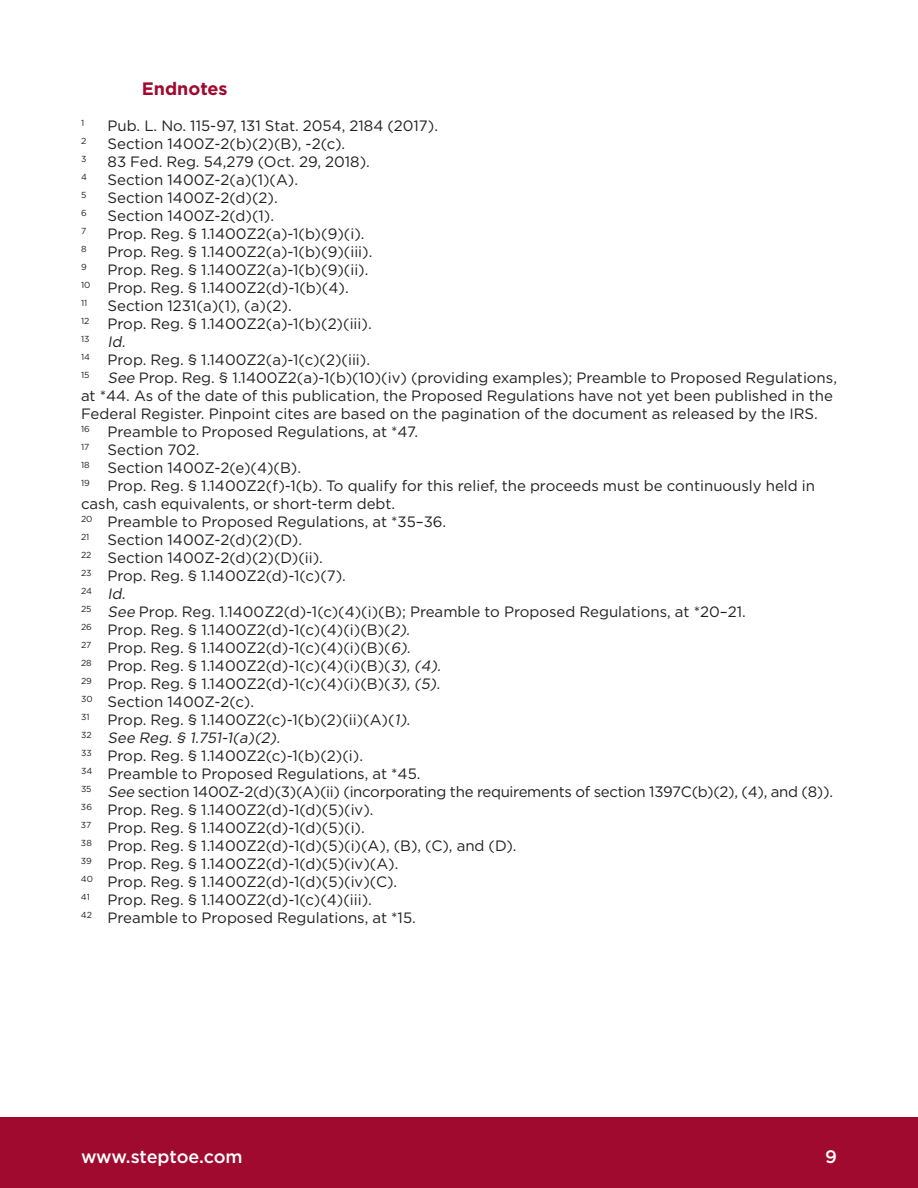
<style>
.page{position:relative;width:918px;height:1188px;background:#fff}
.page>*{position:absolute;margin:0;border:0;box-sizing:border-box;transform-origin:0 0}
.t1{font:500 18px "Gotham";letter-spacing:-.01em;color:#fff}
.Heading_2{font:700 18px "Gotham";color:#a00a2f}
.t2{font:15px/18px "Gotham";color:#231f20}
.t3{font:15px "Gotham";letter-spacing:-.02em;color:#231f20}
.t4{font:italic 15px "Gotham";color:#231f20}
.t5{font:8.7px "Gotham";color:#231f20}
.s1{font-style:italic}
</style>
<div class="page">
<div style="left:0;top:1118px;width:918px;height:70px;background:#a00a2f"></div>
<p class="Heading_2" style="left:142px;top:77px;width:87px">Endnotes</p>
<p class="t5" style="left:81px;top:118px;width:5px">1</p>
<p class="t2" style="left:108px;top:117px;width:332px">Pub. L. No. 115-97, 131 Stat. 2054, 2184 (2017).</p>
<p class="t5" style="left:81px;top:136px;width:7px">2</p>
<p class="t2" style="left:108px;top:135px;width:239px">Section 1400Z-2(b)(2)(B), -2(c).</p>
<p class="t5" style="left:81px;top:154px;width:7px">3</p>
<p class="t2" style="left:108px;top:153px;width:264px">83 Fed. Reg. 54,279 (Oct. 29, 2018).</p>
<p class="t5" style="left:81px;top:172px;width:7px">4</p>
<p class="t2" style="left:108px;top:171px;width:192px">Section 1400Z-2(a)(1)(A).</p>
<p class="t5" style="left:81px;top:190px;width:7px">5</p>
<p class="t2" style="left:108px;top:189px;width:172px">Section 1400Z-2(d)(2).</p>
<p class="t5" style="left:81px;top:208px;width:7px">6</p>
<p class="t2" style="left:108px;top:207px;width:168px">Section 1400Z-2(d)(1).</p>
<p class="t5" style="left:81px;top:226px;width:7px">7</p>
<p class="t2" style="left:108px;top:225px;width:258px">Prop. Reg. § 1.1400Z2(a)-1(b)(9)(i).</p>
<p class="t5" style="left:81px;top:244px;width:7px">8</p>
<p class="t2" style="left:108px;top:243px;width:266px">Prop. Reg. § 1.1400Z2(a)-1(b)(9)(iii).</p>
<p class="t5" style="left:81px;top:262px;width:7px">9</p>
<p class="t2" style="left:108px;top:261px;width:262px">Prop. Reg. § 1.1400Z2(a)-1(b)(9)(ii).</p>
<p class="t2" style="left:81px;top:279px;width:269px"><sup>10</sup> Prop. Reg. § 1.1400Z2(d)-1(b)(4).</p>
<p class="t5" style="left:81px;top:298px;width:8px">11</p>
<p class="t2" style="left:108px;top:297px;width:186px">Section 1231(a)(1), (a)(2).</p>
<p class="t2" style="left:81px;top:315px;width:292px"><sup>12</sup> Prop. Reg. § 1.1400Z2(a)-1(b)(2)(iii).</p>
<p class="t4" style="left:81px;top:332px;width:49px"><sup>13</sup> Id.</p>
<p class="t2" style="left:81px;top:351px;width:291px"><sup>14</sup> Prop. Reg. § 1.1400Z2(a)-1(c)(2)(iii).</p>
<p class="t2" style="left:81px;top:369px;width:758px"><sup>15</sup> <span class="s1">See</span> Prop. Reg. § 1.1400Z2(a)-1(b)(10)(iv) (providing examples); Preamble to Proposed Regulations, at *44. As of the date of this publication, the Proposed Regulations have not yet been published in the<br>Federal Register. Pinpoint cites are based on the pagination of the document as released by the IRS.</p>
<p class="t2" style="left:81px;top:423px;width:339px"><sup>16</sup> Preamble to Proposed Regulations, at *47.</p>
<p class="t2" style="left:81px;top:441px;width:120px"><sup>17</sup> Section 702.</p>
<p class="t2" style="left:81px;top:459px;width:222px"><sup>18</sup> Section 1400Z-2(e)(4)(B).</p>
<p class="t2" style="left:81px;top:477px;width:736px"><sup>19</sup> Prop. Reg. § 1.1400Z2(f)-1(b). To qualify for this relief, the proceeds must be continuously held in cash, cash equivalents, or short-term debt.</p>
<p class="t2" style="left:81px;top:513px;width:367px"><sup>20</sup> Preamble to Proposed Regulations, at *35–36.</p>
<p class="t2" style="left:81px;top:531px;width:223px"><sup>21</sup> Section 1400Z-2(d)(2)(D).</p>
<p class="t2" style="left:81px;top:549px;width:243px"><sup>22</sup> Section 1400Z-2(d)(2)(D)(ii).</p>
<p class="t2" style="left:81px;top:567px;width:266px"><sup>23</sup> Prop. Reg. § 1.1400Z2(d)-1(c)(7).</p>
<p class="t4" style="left:81px;top:584px;width:49px"><sup>24</sup> Id.</p>
<p class="t2" style="left:81px;top:603px;width:666px"><sup>25</sup> <span class="s1">See</span> Prop. Reg. 1.1400Z2(d)-1(c)(4)(i)(B); Preamble to Proposed Regulations, at *20–21.</p>
<p class="t2" style="left:81px;top:621px;width:333px"><sup>26</sup> Prop. Reg. § 1.1400Z2(d)-1(c)(4)(i)(B)(<span class="s1">2).</span></p>
<p class="t2" style="left:81px;top:639px;width:334px"><sup>27</sup> Prop. Reg. § 1.1400Z2(d)-1(c)(4)(i)(B)(<span class="s1">6).</span></p>
<p class="t2" style="left:81px;top:657px;width:364px"><sup>28</sup> Prop. Reg. § 1.1400Z2(d)-1(c)(4)(i)(B)(<span class="s1">3), (4).</span></p>
<p class="t2" style="left:81px;top:675px;width:364px"><sup>29</sup> Prop. Reg. § 1.1400Z2(d)-1(c)(4)(i)(B)(<span class="s1">3), (5).</span></p>
<p class="t2" style="left:81px;top:693px;width:175px"><sup>30</sup> Section 1400Z-2(c).</p>
<p class="t2" style="left:81px;top:711px;width:334px"><sup>31</sup> Prop. Reg. § 1.1400Z2(c)-1(b)(2)(ii)(A)(<span class="s1">1).</span></p>
<p class="t4" style="left:81px;top:728px;width:203px"><sup>3</sup> <sup>2</sup> See Reg. § 1.751-1(a)(2).</p>
<p class="t2" style="left:81px;top:747px;width:284px"><sup>33</sup> Prop. Reg. § 1.1400Z2(c)-1(b)(2)(i).</p>
<p class="t2" style="left:81px;top:765px;width:341px"><sup>34</sup> Preamble to Proposed Regulations, at *45.</p>
<p class="t3" style="left:81px;top:782px;width:754px"><sup>35</sup> <span class="s1">See</span> section 1400Z-2(d)(3)(A)(ii) (incorporating the requirements of section 1397C(b)(2), (4), and (8)).</p>
<p class="t2" style="left:81px;top:801px;width:294px"><sup>36</sup> Prop. Reg. § 1.1400Z2(d)-1(d)(5)(iv).</p>
<p class="t2" style="left:81px;top:819px;width:285px"><sup>37</sup> Prop. Reg. § 1.1400Z2(d)-1(d)(5)(i).</p>
<p class="t2" style="left:81px;top:837px;width:437px"><sup>38</sup> Prop. Reg. § 1.1400Z2(d)-1(d)(5)(i)(A), (B), (C), and (D).</p>
<p class="t2" style="left:81px;top:855px;width:319px"><sup>39</sup> Prop. Reg. § 1.1400Z2(d)-1(d)(5)(iv)(A).</p>
<p class="t2" style="left:81px;top:873px;width:318px"><sup>40</sup> Prop. Reg. § 1.1400Z2(d)-1(d)(5)(iv)(C).</p>
<p class="t2" style="left:81px;top:891px;width:292px"><sup>41</sup> Prop. Reg. § 1.1400Z2(d)-1(c)(4)(iii).</p>
<p class="t2" style="left:81px;top:909px;width:336px"><sup>42</sup> Preamble to Proposed Regulations, at *15.</p>
<p class="t1" style="left:81px;top:1145px;width:163px">www.steptoe.com</p>
<p class="t1" style="left:825px;top:1145px;width:13px">9</p>
</div>
